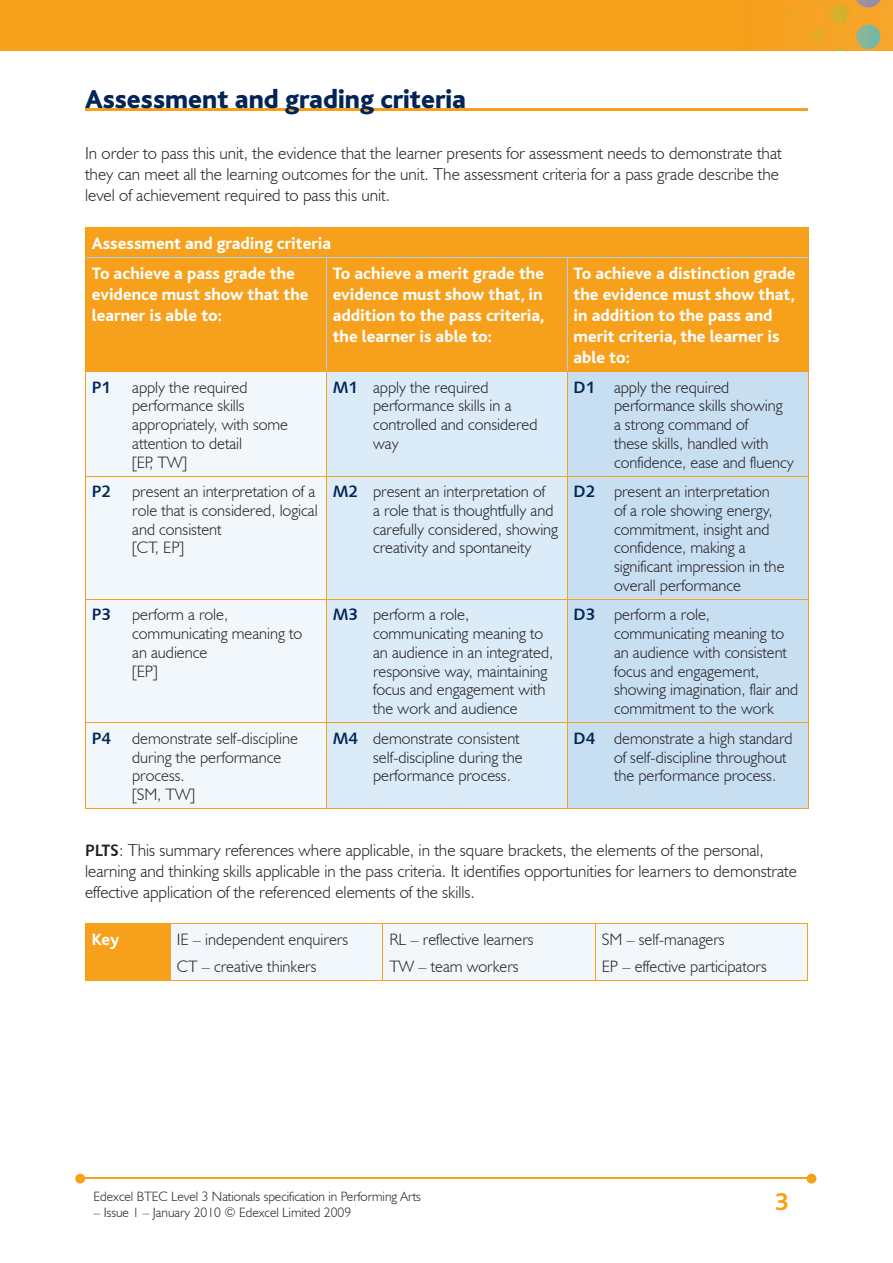
<style>
.page{position:relative;width:893px;height:1263px;background:#fff}
.page>*{position:absolute;margin:0;border:0;box-sizing:border-box;transform-origin:0 0}
.t1{font:800 27px "Bliss";color:#002556}
.t2{font:700 25.5px "Bliss";color:#f6a01b}
.t3{font:300 17.25px/21px "Humanist 521 BT";color:#231f20}
.t4{font:800 17.25px/21px "Bliss";color:#fff}
.t5{font:300 16.5px/18.8px "Humanist 521 BT";color:#231f20}
.t6{font:16.5px "Humanist 531 BT Bold A";color:#002556}
.t7{font:300 13.5px "Humanist 521 BT";color:#231f20}
.s1{font-family:"Humanist 531 BT Bold A";font-weight:400;color:#002556}
.s2{font-family:"Humanist 531 BT Bold A";font-weight:400;font-size:16.5px}
</style>
<div class="page">
<img style="left:0;top:0;width:893px;height:51px">
<hr style="left:82px;top:1178px;width:728px;height:1px;background:#f6a01b">
<svg style="left:807px;top:1174px;width:9px;height:9px"></svg>
<svg style="left:75px;top:1174px;width:10px;height:9px"></svg>
<hr style="left:85px;top:108px;width:723px;height:2px;background:#f6a01b">
<div style="left:86px;top:228px;width:722px;height:143px;background:#f6a01b"></div>
<div style="left:86px;top:372px;width:240px;height:436px;background:#f2f7fb"></div>
<div style="left:327px;top:372px;width:240px;height:436px;background:#dbebf7"></div>
<div style="left:568px;top:372px;width:240px;height:436px;background:#c8dff2"></div>
<svg style="left:85px;top:228px;width:1px;height:29px"></svg>
<svg style="left:808px;top:228px;width:1px;height:29px"></svg>
<hr style="left:85px;top:227px;width:241px;height:1px;background:#f6a01b">
<hr style="left:326px;top:227px;width:241px;height:1px;background:#f6a01b">
<hr style="left:567px;top:227px;width:241px;height:1px;background:#f6a01b">
<hr style="left:85px;top:257px;width:1px;height:114px;background:#f6a01b">
<hr style="left:86px;top:257px;width:240px;height:1px;background:#accfed">
<hr style="left:326px;top:258px;width:1px;height:113px;background:#accfed">
<hr style="left:326px;top:257px;width:241px;height:1px;background:#accfed">
<hr style="left:567px;top:258px;width:1px;height:113px;background:#accfed">
<hr style="left:808px;top:257px;width:1px;height:114px;background:#f6a01b">
<hr style="left:567px;top:257px;width:241px;height:1px;background:#accfed">
<hr style="left:85px;top:372px;width:1px;height:104px;background:#f6a01b">
<hr style="left:85px;top:371px;width:241px;height:1px;background:#f6a01b">
<hr style="left:326px;top:372px;width:1px;height:104px;background:#f6a01b">
<hr style="left:326px;top:371px;width:241px;height:1px;background:#f6a01b">
<hr style="left:567px;top:372px;width:1px;height:104px;background:#f6a01b">
<hr style="left:808px;top:372px;width:1px;height:104px;background:#f6a01b">
<hr style="left:567px;top:371px;width:241px;height:1px;background:#f6a01b">
<hr style="left:326px;top:476px;width:1px;height:123px;background:#f6a01b">
<hr style="left:567px;top:476px;width:1px;height:123px;background:#f6a01b">
<hr style="left:85px;top:476px;width:1px;height:123px;background:#f6a01b">
<hr style="left:808px;top:476px;width:1px;height:123px;background:#f6a01b">
<hr style="left:85px;top:476px;width:241px;height:1px;background:#f6a01b">
<hr style="left:326px;top:476px;width:241px;height:1px;background:#f6a01b">
<hr style="left:567px;top:476px;width:241px;height:1px;background:#f6a01b">
<hr style="left:326px;top:600px;width:1px;height:122px;background:#f6a01b">
<hr style="left:567px;top:600px;width:1px;height:122px;background:#f6a01b">
<hr style="left:85px;top:600px;width:1px;height:122px;background:#f6a01b">
<hr style="left:808px;top:600px;width:1px;height:122px;background:#f6a01b">
<hr style="left:85px;top:599px;width:241px;height:1px;background:#f6a01b">
<hr style="left:326px;top:599px;width:241px;height:1px;background:#f6a01b">
<hr style="left:567px;top:599px;width:241px;height:1px;background:#f6a01b">
<hr style="left:326px;top:723px;width:1px;height:85px;background:#f6a01b">
<hr style="left:567px;top:723px;width:1px;height:85px;background:#f6a01b">
<hr style="left:85px;top:808px;width:241px;height:1px;background:#f6a01b">
<hr style="left:326px;top:808px;width:241px;height:1px;background:#f6a01b">
<hr style="left:567px;top:808px;width:241px;height:1px;background:#f6a01b">
<hr style="left:85px;top:723px;width:1px;height:85px;background:#f6a01b">
<hr style="left:808px;top:723px;width:1px;height:85px;background:#f6a01b">
<hr style="left:85px;top:722px;width:241px;height:1px;background:#f6a01b">
<hr style="left:326px;top:722px;width:241px;height:1px;background:#f6a01b">
<hr style="left:567px;top:722px;width:241px;height:1px;background:#f6a01b">
<div style="left:85px;top:924px;width:85px;height:56px;background:#f6a01b"></div>
<div style="left:171px;top:924px;width:636px;height:56px;background:#f2f7fb"></div>
<hr style="left:85px;top:980px;width:85px;height:1px;background:#f6a01b">
<hr style="left:85px;top:923px;width:85px;height:1px;background:#f6a01b">
<hr style="left:170px;top:980px;width:213px;height:1px;background:#f6a01b">
<hr style="left:383px;top:980px;width:212px;height:1px;background:#f6a01b">
<hr style="left:595px;top:980px;width:213px;height:1px;background:#f6a01b">
<hr style="left:170px;top:924px;width:1px;height:56px;background:#f6a01b">
<hr style="left:383px;top:924px;width:1px;height:56px;background:#f6a01b">
<hr style="left:595px;top:924px;width:1px;height:56px;background:#f6a01b">
<hr style="left:807px;top:924px;width:1px;height:56px;background:#f6a01b">
<hr style="left:170px;top:923px;width:213px;height:1px;background:#f6a01b">
<hr style="left:383px;top:923px;width:212px;height:1px;background:#f6a01b">
<hr style="left:595px;top:923px;width:213px;height:1px;background:#f6a01b">
<h1 class="t1" style="left:85px;top:85px;width:383px">Assessment and grading criteria</h1>
<p class="t3" style="left:85px;top:142px;width:698px">In order to pass this unit, the evidence that the learner presents for assessment needs to demonstrate that they can meet all the learning outcomes for the unit. The assessment criteria for a pass grade describe the level of achievement required to pass this unit.</p>
<p class="t4" style="left:92px;top:229px;width:241px;line-height:30.2px">Assessment and grading criteria<br>To achieve a pass grade the</p>
<p class="t4" style="left:92px;top:284px;width:218px">evidence must show that the learner is able to:</p>
<p class="t4" style="left:333px;top:263px;width:213px;text-align:justify">To achieve a merit grade the evidence must show that, in addition to the pass criteria, the learner is able to:</p>
<p class="t4" style="left:574px;top:263px;width:224px">To achieve a distinction grade the evidence must show that, in addition to the pass and merit criteria, the learner is able to:</p>
<p class="t6" style="left:92px;top:377px;width:21px">P1</p>
<p class="t5" style="left:132px;top:377px;width:157px">apply the required performance skills appropriately, with some attention to detail<br>[EP, TW]</p>
<p class="t5" style="left:373px;top:377px;width:166px;text-indent:-40px"><span class="s1">M1</span> apply the required performance skills in a controlled and considered way</p>
<p class="t5" style="left:614px;top:377px;width:181px;text-indent:-40px"><span class="s1">D1</span> apply the required performance skills showing<br>a strong command of<br>these skills, handled with confidence, ease and fluency</p>
<p class="t6" style="left:92px;top:481px;width:21px">P2</p>
<p class="t5" style="left:132px;top:482px;width:187px">present an interpretation of a role that is considered, logical and consistent<br>[CT, EP]</p>
<p class="t5" style="left:373px;top:482px;width:187px;text-indent:-40px"><span class="s1">M2</span> present an interpretation of<br>a role that is thoughtfully and carefully considered, showing creativity and spontaneity</p>
<p class="t5" style="left:614px;top:482px;width:172px;text-indent:-40px"><span class="s1">D2</span> present an interpretation of a role showing energy, commitment, insight and confidence, making a significant impression in the overall performance</p>
<p class="t6" style="left:92px;top:604px;width:21px">P3</p>
<p class="t5" style="left:132px;top:605px;width:172px">perform a role, communicating meaning to an audience<br>[EP]</p>
<p class="t5" style="left:373px;top:605px;width:182px;text-indent:-40px"><span class="s1">M3</span> perform a role, communicating meaning to an audience in an integrated, responsive way, maintaining focus and engagement with the work and audience</p>
<p class="t5" style="left:614px;top:605px;width:186px;text-indent:-40px"><span class="s1">D3</span> perform a role, communicating meaning to an audience with consistent focus and engagement, showing imagination, flair and commitment to the work</p>
<p class="t6" style="left:92px;top:728px;width:21px">P4</p>
<p class="t5" style="left:132px;top:728px;width:167px">demonstrate self-discipline during the performance process.<br>[SM, TW]</p>
<p class="t5" style="left:373px;top:728px;width:151px;text-indent:-40px"><span class="s1">M4</span> demonstrate consistent self-discipline during the performance process.</p>
<p class="t5" style="left:614px;top:728px;width:180px;text-indent:-40px"><span class="s1">D4</span> demonstrate a high standard of self-discipline throughout the performance process.</p>
<p class="t3" style="left:85px;top:839px;width:713px"><span class="s2">PLTS</span>: This summary references where applicable, in the square brackets, the elements of the personal, learning and thinking skills applicable in the pass criteria. It identifies opportunities for learners to demonstrate effective application of the referenced elements of the skills.</p>
<p class="t4" style="left:92px;top:930px;width:29px">Key</p>
<p class="t5" style="left:177px;top:925px;width:173px;line-height:27.3px">IE – independent enquirers<br>CT – creative thinkers</p>
<p class="t5" style="left:389px;top:925px;width:146px;line-height:27.3px">RL – reflective learners<br>TW – team workers</p>
<p class="t5" style="left:602px;top:925px;width:166px;line-height:27.3px">SM – self-managers<br>EP – effective participators</p>
<p class="t7" style="left:94px;top:1188px;width:329px">Edexcel BTEC Level 3 Nationals specification in Performing Arts</p>
<p class="t7" style="left:94px;top:1204px;width:259px">– Issue 1 – January 2010 © Edexcel Limited 2009</p>
<h2 class="t2" style="left:775px;top:1189px;width:15px">3</h2>
</div>
